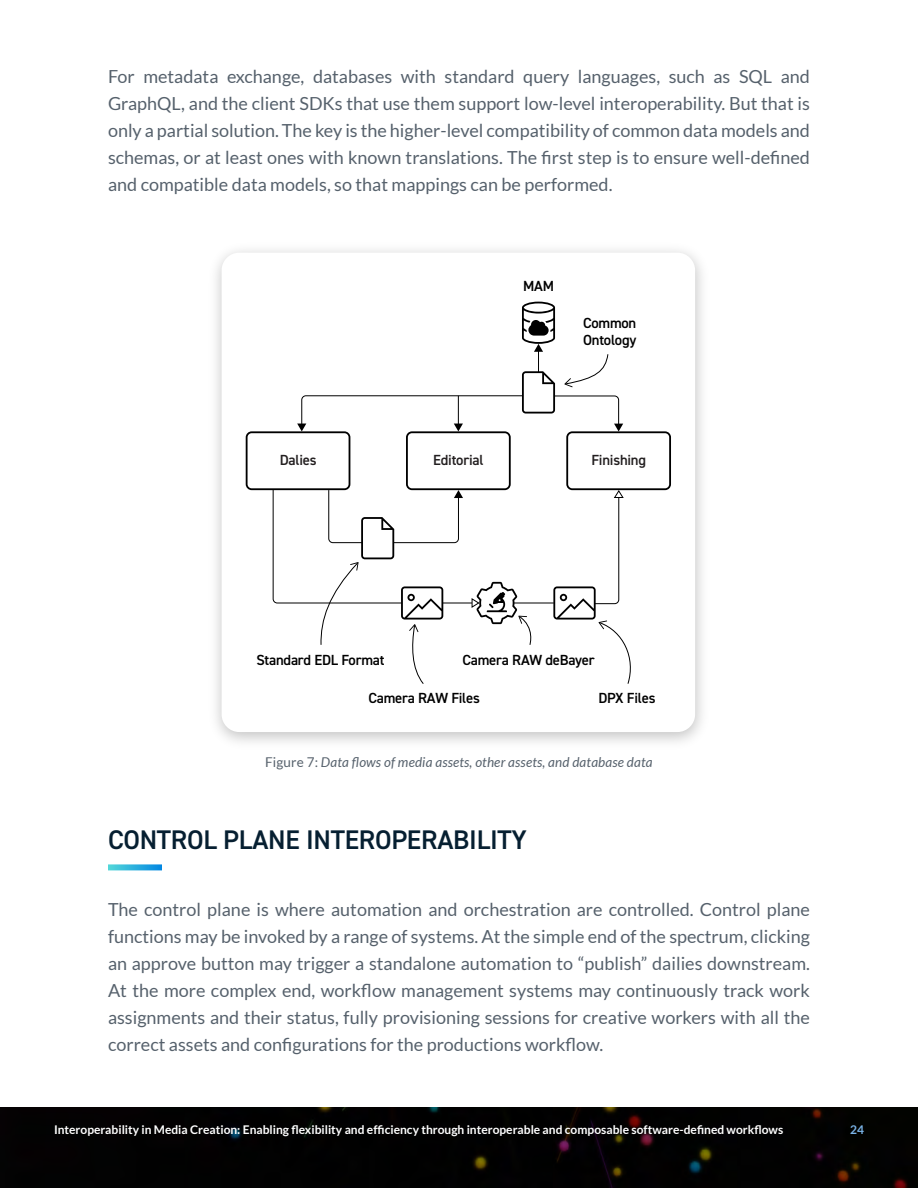
<style>
.page{position:relative;width:918px;height:1188px;background:#fff}
.page>*{position:absolute;margin:0;border:0;box-sizing:border-box;transform-origin:0 0}
.t1{font:600 27px "DIN2014";letter-spacing:-.01em;color:#061f31}
.t2{font:18px/27px "Lato";color:#56616c;text-align:justify}
.t3{font:600 14.7px/16.5px "DIN2014";letter-spacing:-.015em;color:#000}
.t4{font:600 14.7px "DIN2014";letter-spacing:-.015em;color:#231f20}
.t5{font:italic 13.5px "Lato";letter-spacing:.01em;color:#56616c}
.t6{font:700 12px "Lato";color:#fff}
.t7{font:700 12px "Lato";color:#7ab3e6}
.s1{font-style:normal}
</style>
<div class="page">
<div style="left:0;top:1107px;width:918px;height:81px;background:#020101"></div>
<svg style="left:246px;top:302px;width:425px;height:382px"></svg>
<svg style="left:108px;top:864px;width:54px;height:6px"></svg>
<p class="t2" style="left:108px;top:63px;width:704px">For metadata exchange, databases with standard query languages, such as SQL and GraphQL, and the client SDKs that use them support low-level interoperability. But that is only a partial solution. The key is the higher-level compatibility of common data models and schemas, or at least ones with known translations. The first step is to ensure well-defined and compatible data models, so that mappings can be performed.</p>
<p class="t3" style="left:523px;top:278px;width:32px">MAM</p>
<p class="t3" style="left:583px;top:314px;width:55px">Common<br>Ontology</p>
<p class="t4" style="left:280px;top:450px;width:38px">Dalies</p>
<p class="t4" style="left:433px;top:450px;width:52px">Editorial</p>
<p class="t4" style="left:591px;top:450px;width:56px">Finishing</p>
<p class="t3" style="left:256px;top:651px;width:130px">Standard EDL Format</p>
<p class="t3" style="left:368px;top:690px;width:113px">Camera RAW Files</p>
<p class="t3" style="left:463px;top:651px;width:134px">Camera RAW deBayer</p>
<p class="t3" style="left:598px;top:690px;width:59px">DPX Files</p>
<p class="t5" style="left:265px;top:754px;width:389px"><span class="s1">Figure 7:</span> Data flows of media assets, other assets, and database data</p>
<h1 class="t1" style="left:108px;top:822px;width:420px">CONTROL PLANE INTEROPERABILITY</h1>
<p class="t2" style="left:108px;top:896px;width:704px">The control plane is where automation and orchestration are controlled. Control plane functions may be invoked by a range of systems. At the simple end of the spectrum, clicking an approve button may trigger a standalone automation to “publish” dailies downstream.<br>At the more complex end, workflow management systems may continuously track work assignments and their status, fully provisioning sessions for creative workers with all the correct assets and configurations for the productions workflow.</p>
<p class="t6" style="left:54px;top:1123px;width:731px">Interoperability in Media Creation: Enabling flexibility and efficiency through interoperable and composable software-defined workflows</p>
<p class="t7" style="left:850px;top:1123px;width:15px">24</p>
</div>
